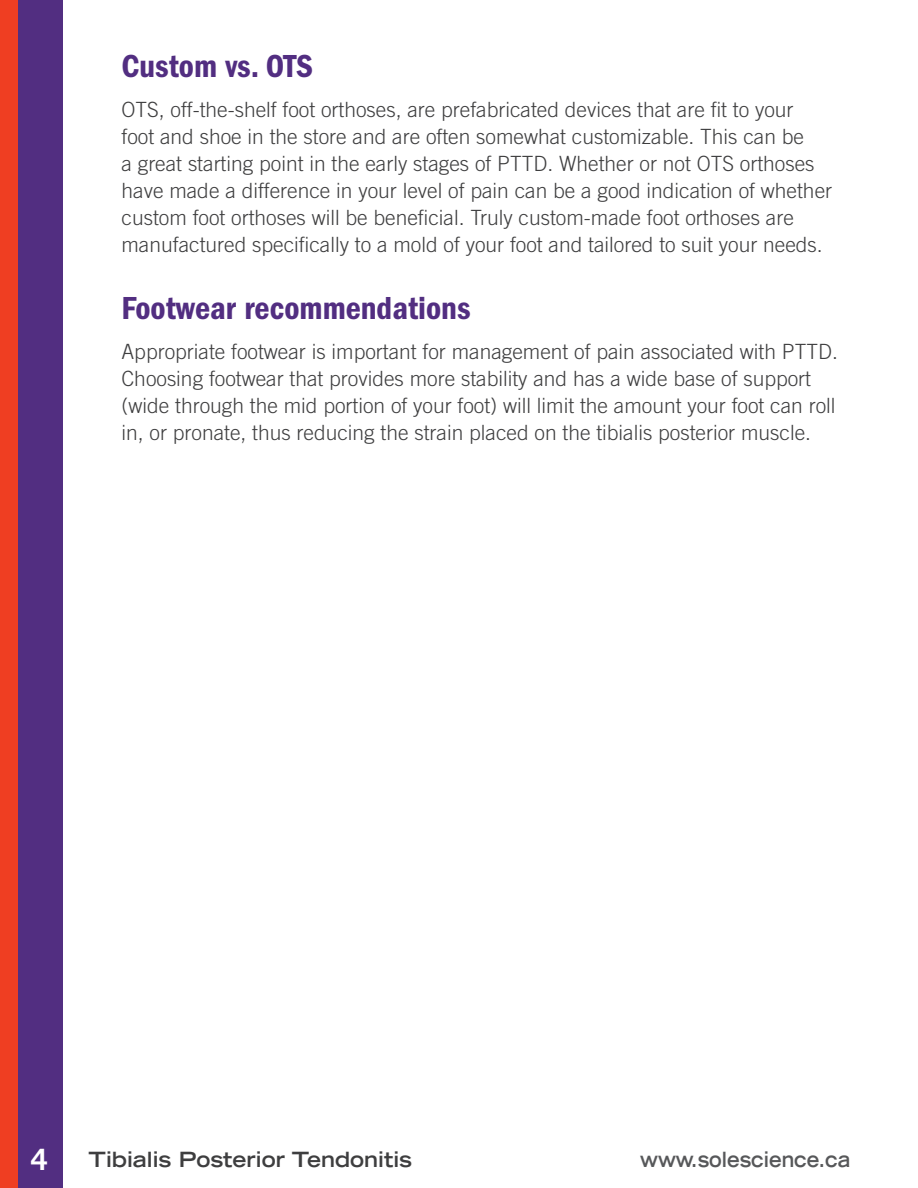
<style>
.page{position:relative;width:918px;height:1188px;background:#fff}
.page>*{position:absolute;margin:0;border:0;box-sizing:border-box;transform-origin:0 0}
.t1{font:33px "ITC Franklin Gothic Std Dm Cd";color:#522e81}
.t2{font:700 29.4px "Trade Gothic LT Std";color:#fff}
.Text{font:300 21px/27px "Trade Gothic LT Std";color:#3e3e3f}
.t3{font:700 expanded 21px "Trade Gothic LT Std";color:#3e3e3f}
.t4{font:700 expanded 21px "Trade Gothic LT Std";color:#57585a;scale:.9 1}
</style>
<div class="page">
<div style="left:0;top:0;width:63px;height:1188px;background:#522e81"></div>
<div style="left:0;top:0;width:18px;height:1188px;background:#ef3e22"></div>
<h1 class="t1" style="left:122px;top:47px;width:193px">Custom vs. OTS</h1>
<p class="Text" style="left:122px;top:96px;width:712px">OTS, off-the-shelf foot orthoses, are prefabricated devices that are fit to your<br>foot and shoe in the store and are often somewhat customizable. This can be<br>a great starting point in the early stages of PTTD. Whether or not OTS orthoses have made a difference in your level of pain can be a good indication of whether custom foot orthoses will be beneficial. Truly custom-made foot orthoses are manufactured specifically to a mold of your foot and tailored to suit your needs.</p>
<h1 class="t1" style="left:122px;top:289px;width:351px">Footwear recommendations</h1>
<p class="Text" style="left:122px;top:338px;width:718px">Appropriate footwear is important for management of pain associated with PTTD.<br>Choosing footwear that provides more stability and has a wide base of support (wide through the mid portion of your foot) will limit the amount your foot can roll in, or pronate, thus reducing the strain placed on the tibialis posterior muscle.</p>
<h2 class="t2" style="left:31px;top:1142px;width:18px">4</h2>
<p class="t3" style="left:89px;top:1146px;width:325px">Tibialis Posterior Tendonitis</p>
<p class="t4" style="left:640px;top:1146px;width:235px">www.solescience.ca</p>
</div>
